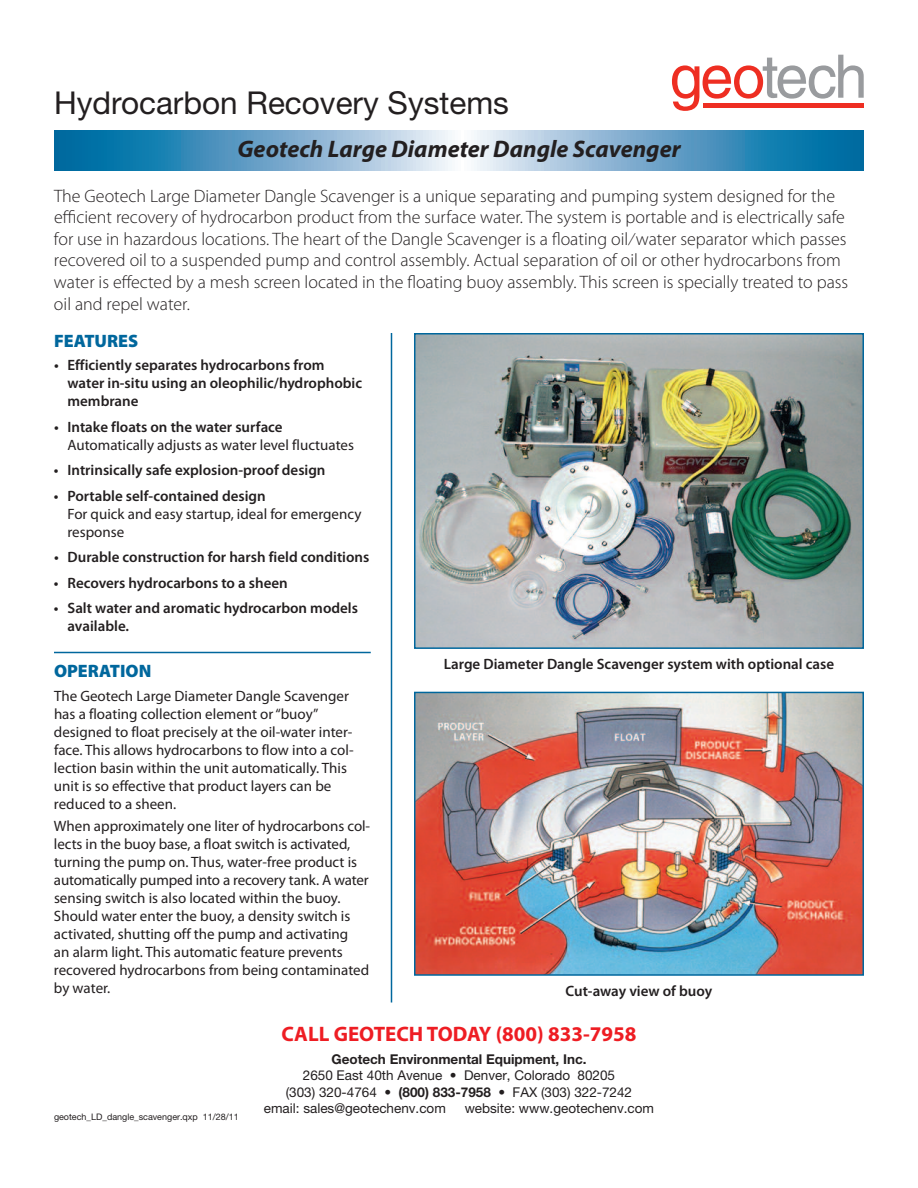
<style>
.page{position:relative;width:918px;height:1188px;background:#fff}
.page>*{position:absolute;margin:0;border:0;box-sizing:border-box;transform-origin:0 0}
.t1{font:31.5px "Helvetica Neue";color:#231f20}
.t2{font:italic 700 24px "Myriad Pro";color:#231f20}
.t3{font:700 21px "Myriad Pro";color:#ee1d23}
.t4{font:300 18px/21.6px "Myriad Pro";color:#231f20}
.t5{font:900 18px "Myriad Pro";color:#00679d}
.t6{font:15px/18px "Myriad Pro";color:#231f20}
.t7{font:600 15px/18px "Myriad Pro";color:#231f20}
.t8{font:13.5px "Helvetica Neue";color:#231f20}
.t9{font:700 13.5px "Helvetica Neue";color:#231f20}
.t10{font:9px "Helvetica Neue";color:#231f20}
.s1{font-weight:700}
</style>
<div class="page">
<svg style="left:672px;top:55px;width:192px;height:56px"></svg>
<div style="left:703px;top:103px;width:161px;height:5px;background:#ee2e22"></div>
<svg style="left:54px;top:130px;width:810px;height:41px;background:#6aa6c9"></svg>
<img style="left:417px;top:336px;width:444px;height:310px">
<div style="left:414px;top:333px;width:450px;height:316px;border:2px solid #00679d"></div>
<img style="left:417px;top:695px;width:444px;height:278px">
<div style="left:414px;top:692px;width:450px;height:284px;border:2px solid #00679d"></div>
<hr style="left:391px;top:333px;width:1px;height:670px;background:#00679d">
<hr style="left:54px;top:652px;width:317px;height:1px;background:#00679d">
<h1 class="t1" style="left:54px;top:92px;width:456px">Hydrocarbon Recovery Systems</h1>
<h2 class="t2" style="left:237px;top:140px;width:445px">Geotech Large Diameter Dangle Scavenger</h2>
<p class="t4" style="left:54px;top:186px;width:796px">The Geotech Large Diameter Dangle Scavenger is a unique separating and pumping system designed for the efficient recovery of hydrocarbon product from the surface water. The system is portable and is electrically safe for use in hazardous locations. The heart of the Dangle Scavenger is a floating oil / water separator which passes recovered oil to a suspended pump and control assembly. Actual separation of oil or other hydrocarbons from water is effected by a mesh screen located in the floating buoy assembly. This screen is specially treated to pass oil and repel water.</p>
<p class="t5" style="left:54px;top:334px;width:86px">FEATURES</p>
<p class="t7" style="left:68px;top:358px;width:296px;text-indent:-14px">• Efficiently separates hydrocarbons from water in-situ using an oleophilic/hydrophobic membrane</p>
<p class="t7" style="left:54px;top:419px;width:230px">• Intake floats on the water surface</p>
<p class="t6" style="left:67px;top:437px;width:288px">Automatically adjusts as water level fluctuates</p>
<p class="t7" style="left:54px;top:463px;width:273px">• Intrinsically safe explosion-proof design</p>
<p class="t7" style="left:54px;top:488px;width:213px">• Portable self-contained design</p>
<p class="t6" style="left:67px;top:506px;width:296px">For quick and easy startup, ideal for emergency response</p>
<p class="t7" style="left:54px;top:550px;width:317px">• Durable construction for harsh field conditions</p>
<p class="t7" style="left:54px;top:575px;width:235px">• Recovers hydrocarbons to a sheen</p>
<p class="t7" style="left:67px;top:601px;width:292px;text-indent:-13px">• Salt water and aromatic hydrocarbon models available.</p>
<p class="t5" style="left:54px;top:664px;width:99px">OPERATION</p>
<p class="t6" style="left:54px;top:688px;width:301px">The Geotech Large Diameter Dangle Scavenger has a floating collection element or“buoy” designed to float precisely at the oil-water inter&shy;face. This allows hydrocarbons to flow into a col&shy;lection basin within the unit automatically. This unit is so effective that product layers can be reduced to a sheen.</p>
<p class="t6" style="left:54px;top:819px;width:318px">When approximately one liter of hydrocarbons col&shy;lects in the buoy base, a float switch is activated, turning the pump on. Thus, water-free product is automatically pumped into a recovery tank. A water sensing switch is also located within the buoy.<br>Should water enter the buoy, a density switch is activated, shutting off the pump and activating<br>an alarm light. This automatic feature prevents recovered hydrocarbons from being contaminated by water.</p>
<h3 class="t3" style="left:282px;top:1026px;width:356px">CALL GEOTECH TODAY (800) 833-7958</h3>
<p class="t9" style="left:331px;top:1055px;width:257px">Geotech Environmental Equipment, Inc.</p>
<p class="t8" style="left:303px;top:1071px;width:314px">2650 East 40th Avenue • Denver, Colorado 80205</p>
<p class="t8" style="left:286px;top:1087px;width:348px">(303) 320-4764 • <span class="s1">(800) 833-7958</span> • FAX (303) 322-7242</p>
<p class="t8" style="left:264px;top:1103px;width:184px">email: sales@geotechenv.com</p>
<p class="t8" style="left:465px;top:1103px;width:191px">website: www.geotechenv.com</p>
<p class="t10" style="left:54px;top:1114px;width:187px">geotech_LD_dangle_scavenger.qxp 11/28/11</p>
<p class="t7" style="left:444px;top:657px;width:392px">Large Diameter Dangle Scavenger system with optional case</p>
<p class="t7" style="left:566px;top:983px;width:148px">Cut-away view of buoy</p>
</div>
